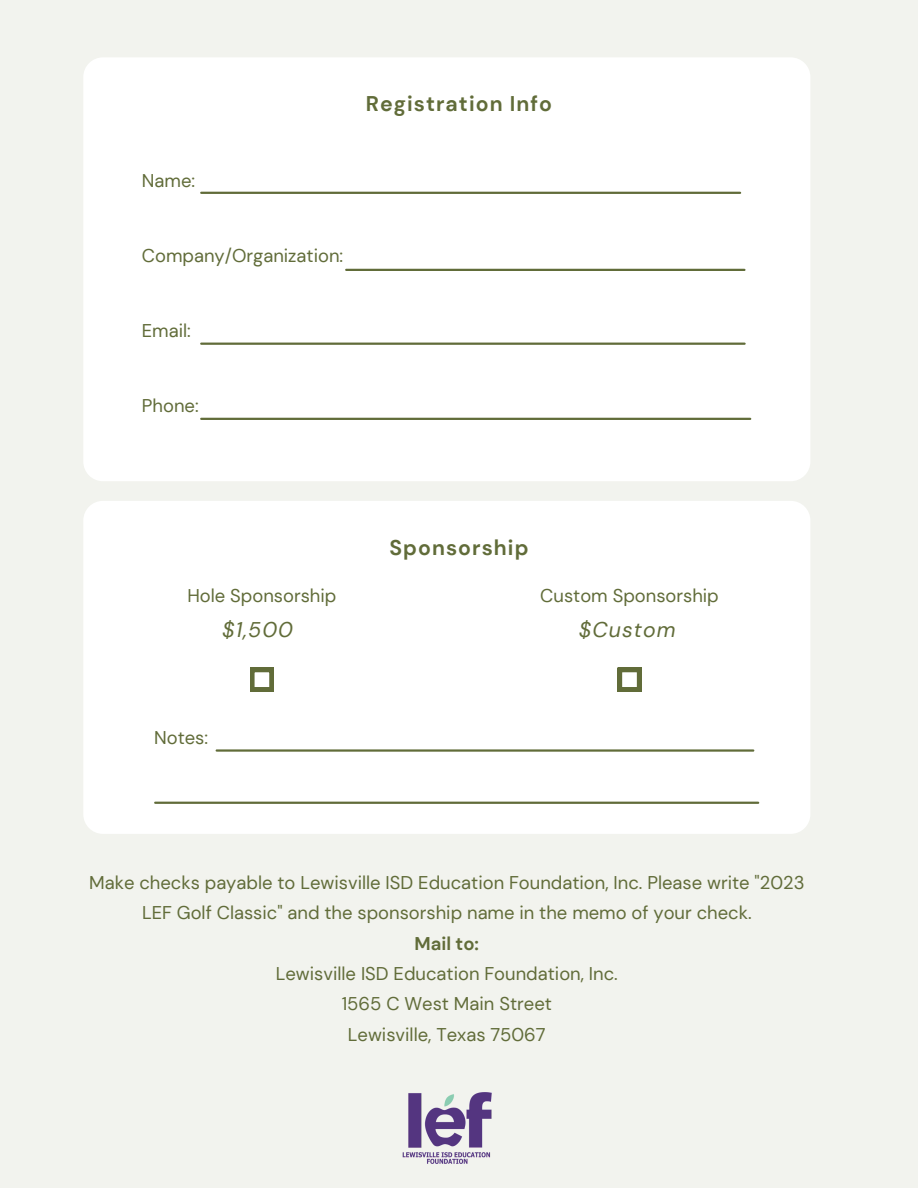
<style>
.page{position:relative;width:918px;height:1188px;background:#f2f3ee}
.page>*{position:absolute;margin:0;border:0;box-sizing:border-box;transform-origin:0 0}
.t1{font:700 21.3px "DM Sans";letter-spacing:.05em;color:#616c39}
.t2{font:italic 21.3px "DM Sans";letter-spacing:.05em;color:#616c39}
.t3{font:18.45px/30.3px "DM Sans";color:#616c39;text-align:center}
.t4{font:700 18.45px "DM Sans";color:#616c39}
</style>
<div class="page">
<div style="left:83px;top:57px;width:727px;height:424px;background:#fff;border-radius:20px"></div>
<div style="left:83px;top:501px;width:727px;height:333px;background:#fff;border-radius:20px"></div>
<img style="left:403px;top:1092px;width:88px;height:72px">
<hr style="left:201px;top:192px;width:539px;height:2px;background:#616c39">
<hr style="left:346px;top:269px;width:398px;height:2px;background:#616c39">
<hr style="left:201px;top:343px;width:544px;height:2px;background:#616c39">
<hr style="left:201px;top:418px;width:549px;height:2px;background:#616c39">
<hr style="left:217px;top:749px;width:536px;height:3px;background:#616c39">
<hr style="left:155px;top:802px;width:603px;height:2px;background:#616c39">
<svg style="left:250px;top:668px;width:24px;height:23px"></svg>
<svg style="left:618px;top:668px;width:23px;height:23px"></svg>
<p class="t3" style="left:142px;top:165px;width:55px">Name:</p>
<p class="t3" style="left:142px;top:240px;width:203px">Company/Organization:</p>
<p class="t3" style="left:142px;top:316px;width:51px">Email:</p>
<p class="t3" style="left:142px;top:391px;width:58px">Phone:</p>
<p class="t1" style="left:366px;top:90px;width:188px">Registration Info</p>
<p class="t3" style="left:187px;top:581px;width:151px">Hole Sponsorship</p>
<p class="t1" style="left:389px;top:533px;width:141px">Sponsorship</p>
<p class="t3" style="left:540px;top:581px;width:180px">Custom Sponsorship</p>
<p class="t2" style="left:222px;top:616px;width:72px">$1,500</p>
<p class="t2" style="left:579px;top:616px;width:98px">$Custom</p>
<p class="t3" style="left:154px;top:722px;width:56px">Notes:</p>
<p class="t3" style="left:89px;top:867px;width:717px">Make checks payable to Lewisville ISD Education Foundation, Inc. Please write "2023<br>LEF Golf Classic" and the sponsorship name in the memo of your check.</p>
<p class="t4" style="left:415px;top:931px;width:66px">Mail to:</p>
<p class="t3" style="left:276px;top:959px;width:344px">Lewisville ISD Education Foundation, Inc.</p>
<p class="t3" style="left:342px;top:989px;width:212px">1565 C West Main Street</p>
<p class="t3" style="left:348px;top:1019px;width:199px">Lewisville, Texas 75067</p>
</div>
